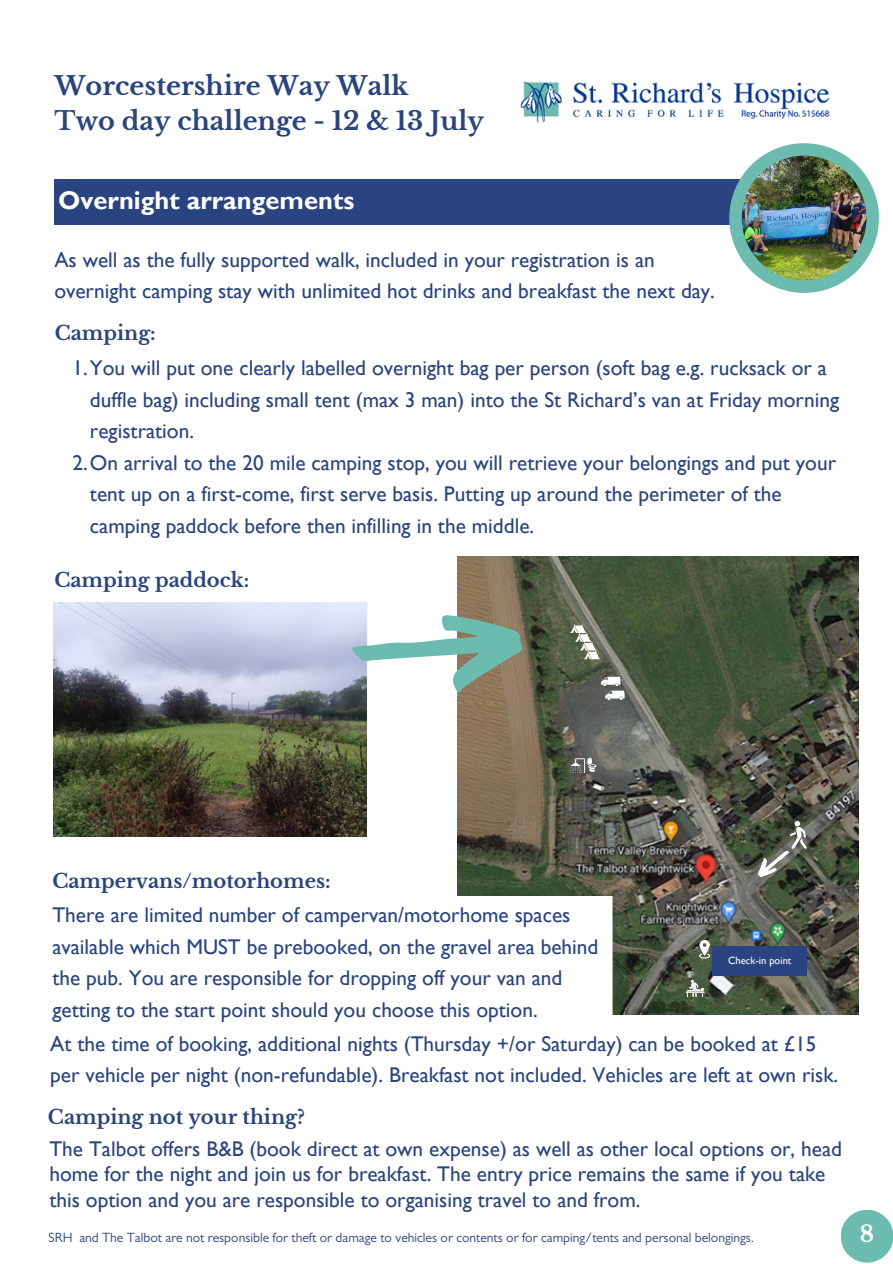
<style>
.page{position:relative;width:893px;height:1264px;background:#fff}
.page>*{position:absolute;margin:0;border:0;box-sizing:border-box;transform-origin:0 0}
.t1{font:700 25.5px/34.8px "Libre Baskerville";color:#294481}
.t2{font:700 25.5px "Gill Sans";color:#fff}
.t3{font:700 22.5px "Libre Baskerville";color:#fff}
.t4{font:21.3px/31.5px "Gill Sans";color:#294481}
.t5{font:700 19.5px "Libre Baskerville";color:#294481}
.t6{font:13.5px "Gill Sans";color:#294481}
.t7{font:10.5px "Gill Sans";color:#fff}
</style>
<div class="page">
<img style="left:520px;top:81px;width:310px;height:42px">
<div style="left:54px;top:179px;width:793px;height:45px;background:#294481"></div>
<svg style="left:729px;top:143px;width:149px;height:150px"></svg>
<img style="left:741px;top:156px;width:125px;height:124px">
<img style="left:54px;top:602px;width:312px;height:234px">
<img style="left:457px;top:556px;width:401px;height:458px">
<svg style="left:570px;top:624px;width:30px;height:35px"></svg>
<svg style="left:600px;top:676px;width:24px;height:23px"></svg>
<svg style="left:751px;top:820px;width:55px;height:61px;background:#5e6557"></svg>
<svg style="left:570px;top:757px;width:26px;height:16px"></svg>
<svg style="left:685px;top:979px;width:19px;height:17px"></svg>
<svg style="left:699px;top:940px;width:11px;height:18px"></svg>
<div style="left:712px;top:946px;width:95px;height:30px;background:#294481"></div>
<svg style="left:457px;top:896px;width:155px;height:118px"></svg>
<svg style="left:351px;top:614px;width:171px;height:79px"></svg>
<div style="left:840px;top:1209px;width:52px;height:53px;background:#6bbbae;border-radius:50%"></div>
<p class="t1" style="left:54px;top:69px;width:431px">Worcestershire Way Walk<br>Two day challenge - 12 &amp; 13 July</p>
<p class="t2" style="left:58px;top:186px;width:297px">Overnight arrangements</p>
<p class="t4" style="left:54px;top:243px;width:662px">As well as the fully supported walk, included in your registration is an overnight camping stay with unlimited hot drinks and breakfast the next day.</p>
<p class="t5" style="left:55px;top:321px;width:103px">Camping:</p>
<p class="t4" style="left:72px;top:352px;width:756px">1.You will put one clearly labelled overnight bag per person (soft bag e.g. rucksack or a</p>
<p class="t4" style="left:90px;top:383px;width:750px">duffle bag) including small tent (max 3 man) into the St Richard’s van at Friday morning</p>
<p class="t4" style="left:90px;top:415px;width:106px">registration.</p>
<p class="t4" style="left:72px;top:446px;width:765px">2.On arrival to the 20 mile camping stop, you will retrieve your belongings and put your</p>
<p class="t4" style="left:90px;top:478px;width:693px">tent up on a first-come, first serve basis. Putting up around the perimeter of the</p>
<p class="t4" style="left:90px;top:509px;width:446px">camping paddock before then infilling in the middle.</p>
<p class="t5" style="left:54px;top:568px;width:196px">Camping paddock:</p>
<p class="t5" style="left:52px;top:868px;width:280px">Campervans/motorhomes:</p>
<p class="t4" style="left:52px;top:898px;width:547px">There are limited number of campervan/motorhome spaces available which MUST be prebooked, on the gravel area behind the pub. You are responsible for dropping off your van and getting to the start point should you choose this option.</p>
<p class="t7" style="left:728px;top:954px;width:65px">Check-in point</p>
<p class="t4" style="left:50px;top:1028px;width:789px;line-height:30.3px">At the time of booking, additional nights (Thursday +/or Saturday) can be booked at £15 per vehicle per night (non-refundable). Breakfast not included. Vehicles are left at own risk.</p>
<p class="t5" style="left:48px;top:1105px;width:258px">Camping not your thing?</p>
<p class="t4" style="left:49px;top:1135px;width:794px;line-height:25.8px">The Talbot offers B&amp;B (book direct at own expense) as well as other local options or, head home for the night and join us for breakfast. The entry price remains the same if you take this option and you are responsible to organising travel to and from.</p>
<p class="t6" style="left:49px;top:1233px;width:707px">SRH and The Talbot are not responsible for theft or damage to vehicles or contents or for camping/tents and personal belongings.</p>
<p class="t3" style="left:859px;top:1220px;width:16px">8</p>
</div>
